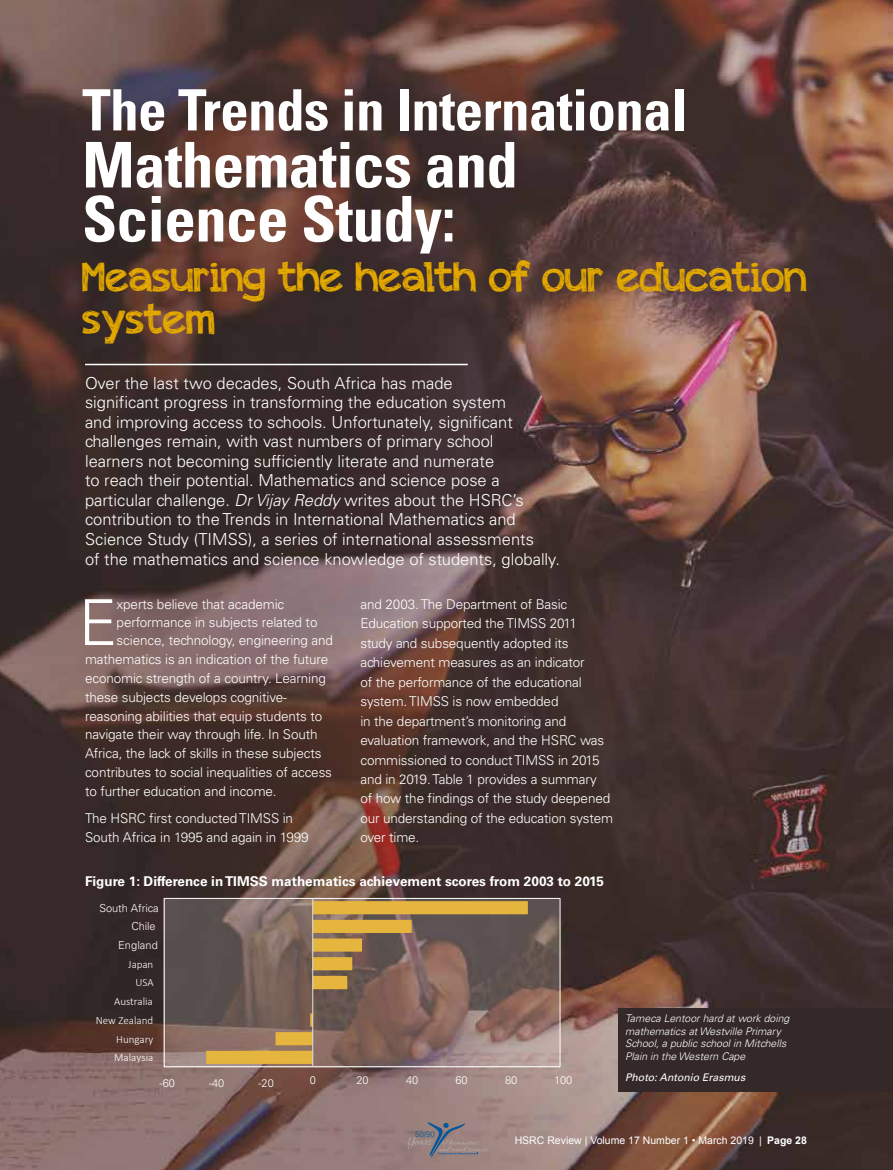
<style>
.page{position:relative;width:893px;height:1170px;background:#fff}
.page>*{position:absolute;margin:0;border:0;box-sizing:border-box;transform-origin:0 0}
.t1{font:300 63.3px "Univers";color:#fff}
.t2{font:700 condensed 63px/54px "Univers";letter-spacing:-.01em;color:#fff}
.t3{font:700 condensed 57px "Univers";letter-spacing:-.01em;color:#fff}
.t4{font:42px/42px "appleberry";letter-spacing:-.01em;color:#e3a900}
.t5{font:300 16.5px/19.5px "Univers";color:#fff}
.t6{font:300 13.5px/19.5px "Univers";letter-spacing:-.01em;color:#fff}
.t7{font:700 13.5px "Univers";color:#fff}
.t8{font:300 11.1px "Univers";letter-spacing:-.005em;color:#fff}
.t9{font:300 11.1px "Calibri";letter-spacing:-.005em;color:#fff}
.t10{font:italic 300 10.5px/12.6px "Univers";color:#fff}
.t11{font:10.5px "Arial";color:#fff}
.t12{font:italic 10.5px "Univers";color:#fff}
.t13{font:300 7.95px "Univers";color:#00569d}
.s1{font-style:italic}
.s2{font-weight:700}
</style>
<div class="page">
<img style="left:0;top:0;width:893px;height:1169px">
<hr style="left:85px;top:364px;width:383px;height:1px;background:#fff">
<svg style="left:164px;top:898px;width:396px;height:169px;background:#876f5d"></svg>
<svg style="left:408px;top:1121px;width:81px;height:36px;background:#8f8082"></svg>
<div style="left:619px;top:1007px;width:274px;height:84px;background:#342828"></div>
<h3 class="t3" style="left:82px;top:75px;width:606px">The Trends in International</h3>
<h2 class="t2" style="left:82px;top:138px;width:437px">Mathematics and<br>Science Study:</h2>
<h3 class="t4" style="left:82px;top:255px;width:727px">Measuring the health of our education system</h3>
<p class="t5" style="left:85px;top:373px;width:476px">Over the last two decades, South Africa has made<br>significant progress in transforming the education system<br>and improving access to schools. Unfortunately, significant challenges remain, with vast numbers of primary school<br>learners not becoming sufficiently literate and numerate<br>to reach their potential. Mathematics and science pose a particular challenge. <span class="s1">Dr Vijay Reddy</span> writes about the HSRC’s contribution to the Trends in International Mathematics and Science Study (TIMSS), a series of international assessments<br>of the mathematics and science knowledge of students, globally.</p>
<h1 class="t1" style="left:79px;top:584px;width:40px">E</h1>
<p class="t6" style="left:117px;top:594px;width:169px">xperts believe that academic</p>
<p class="t6" style="left:117px;top:612px;width:202px">performance in subjects related to</p>
<p class="t6" style="left:117px;top:630px;width:218px">science, technology, engineering and</p>
<p class="t6" style="left:85px;top:649px;width:245px">mathematics is an indication of the future</p>
<p class="t6" style="left:85px;top:668px;width:242px">economic strength of a country. Learning</p>
<p class="t6" style="left:85px;top:687px;width:203px">these subjects develops cognitive-</p>
<p class="t6" style="left:85px;top:706px;width:239px">reasoning abilities that equip students to</p>
<p class="t6" style="left:85px;top:724px;width:234px">navigate their way through life. In South</p>
<p class="t6" style="left:85px;top:743px;width:238px">Africa, the lack of skills in these subjects</p>
<p class="t6" style="left:85px;top:762px;width:248px">contributes to social inequalities of access</p>
<p class="t6" style="left:85px;top:781px;width:193px">to further education and income.</p>
<p class="t6" style="left:85px;top:809px;width:225px;line-height:18.9px">The HSRC first conducted TIMSS in<br>South Africa in 1995 and again in 1999</p>
<p class="t6" style="left:360px;top:594px;width:254px">and 2003. The Department of Basic Education supported the TIMSS 2011<br>study and subsequently adopted its achievement measures as an indicator<br>of the performance of the educational system. TIMSS is now embedded<br>in the department’s monitoring and evaluation framework, and the HSRC was commissioned to conduct TIMSS in 2015 and in 2019. Table 1 provides a summary<br>of how the findings of the study deepened our understanding of the education system over time.</p>
<p class="t7" style="left:85px;top:873px;width:521px">Figure 1: Difference in TIMSS mathematics achievement scores from 2003 to 2015</p>
<p class="t8" style="left:99px;top:900px;width:61px">South Africa</p>
<p class="t8" style="left:132px;top:919px;width:26px">Chile</p>
<p class="t8" style="left:118px;top:938px;width:41px">England</p>
<p class="t9" style="left:128px;top:957px;width:26px">Japan</p>
<p class="t9" style="left:136px;top:975px;width:20px">USA</p>
<p class="t9" style="left:114px;top:994px;width:40px">Australia</p>
<p class="t9" style="left:96px;top:1013px;width:59px">New Zealand</p>
<p class="t9" style="left:116px;top:1031px;width:39px">Hungary</p>
<p class="t9" style="left:114px;top:1050px;width:41px">Malaysia</p>
<p class="t8" style="left:160px;top:1076px;width:17px">-60</p>
<p class="t8" style="left:209px;top:1076px;width:17px">-40</p>
<p class="t8" style="left:259px;top:1076px;width:17px">-20</p>
<p class="t8" style="left:310px;top:1073px;width:8px">0</p>
<p class="t8" style="left:357px;top:1073px;width:14px">20</p>
<p class="t8" style="left:406px;top:1073px;width:14px">40</p>
<p class="t8" style="left:455px;top:1073px;width:14px">60</p>
<p class="t8" style="left:505px;top:1073px;width:14px">80</p>
<p class="t8" style="left:554px;top:1073px;width:20px">100</p>
<p class="t10" style="left:625px;top:1012px;width:166px">Tameca Lentoor hard at work doing mathematics at Westville Primary<br>School, a public school in Mitchells<br>Plain in the Western Cape</p>
<p class="t12" style="left:625px;top:1071px;width:122px">Photo: Antonio Erasmus</p>
<p class="t13" style="left:416px;top:1127px;width:21px">50/90</p>
<p class="t13" style="left:415px;top:1128px;width:21px">50/90</p>
<p class="t11" style="left:515px;top:1133px;width:294px">HSRC Review | Volume 17 Number 1 • March 2019 | <span class="s2">Page 28</span></p>
</div>
